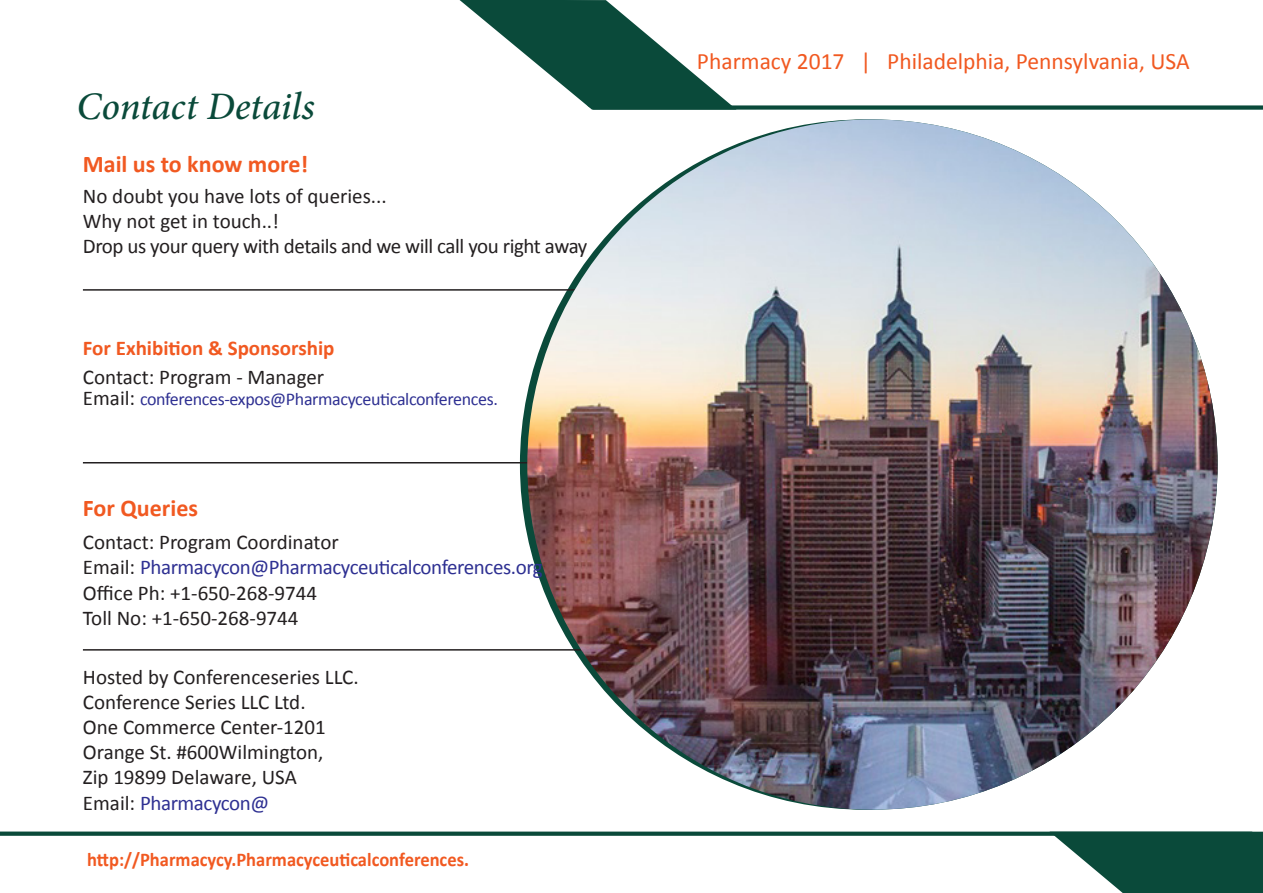
<style>
.page{position:relative;width:1263px;height:893px;background:#fff}
.page>*{position:absolute;margin:0;border:0;box-sizing:border-box;transform-origin:0 0}
.t1{font:italic 500 39px "Minion Pro";letter-spacing:-.005em;color:#0a4a3a}
.t2{font:700 24px "Calibri";color:#f15921}
.t3{font:23.55px "Calibri";color:#f15921}
.t4{font:21px "Calibri";color:#231f20}
.t5{font:21px/25.2px "Calibri";letter-spacing:-.02em;color:#2e3092}
.t6{font:21px "Calibri";letter-spacing:-.02em;color:#231f20}
.t7{font:700 21px "Calibri";color:#f15921}
.t8{font:700 19.5px "Calibri";color:#f15921;scale:.95 1}
.t9{font:18px "Calibri";letter-spacing:-.02em;color:#2e3092}
.s1{font-size:21px;color:#231f20}
.s2{color:#231f20}
</style>
<div class="page">
<svg style="left:460px;top:0;width:803px;height:110px"></svg>
<svg style="left:0;top:831px;width:1263px;height:62px"></svg>
<hr style="left:83px;top:289px;width:576px;height:2px;background:#231f20">
<hr style="left:83px;top:462px;width:489px;height:1px;background:#231f20">
<hr style="left:83px;top:649px;width:570px;height:2px;background:#231f20">
<img style="left:527px;top:119px;width:690px;height:691px;border-radius:345px">
<p class="t1" style="left:77px;top:80px;width:240px">Contact Details</p>
<p class="t2" style="left:83px;top:149px;width:227px">Mail us to know more!</p>
<p class="t4" style="left:83px;top:183px;width:305px">No doubt you have lots of queries...</p>
<p class="t4" style="left:83px;top:208px;width:198px">Why not get in touch..!</p>
<p class="t6" style="left:83px;top:233px;width:506px">Drop us your query with details and we will call you right away</p>
<p class="t7" style="left:83px;top:335px;width:253px">For Exhibition &amp; Sponsorship</p>
<p class="t4" style="left:83px;top:364px;width:243px">Contact: Program - Manager</p>
<p class="t9" style="left:83px;top:387px;width:417px"><span class="s1">Email:</span> conferences-expos@Pharmacyceuticalconferences.</p>
<p class="t2" style="left:83px;top:492px;width:117px">For Queries</p>
<p class="t4" style="left:83px;top:529px;width:257px">Contact: Program Coordinator</p>
<p class="t5" style="left:83px;top:555px;width:461px"><span class="s2">Email:</span> Pharmacycon@Pharmacyceuticalconferences.org<br><span class="s2">Office Ph: +1-650-268-9744</span></p>
<p class="t4" style="left:83px;top:605px;width:217px">Toll No: +1-650-268-9744</p>
<p class="t4" style="left:83px;top:663px;width:277px">Hosted by Conferenceseries LLC.</p>
<p class="t4" style="left:83px;top:689px;width:224px">Conference Series LLC Ltd.</p>
<p class="t4" style="left:83px;top:714px;width:244px">One Commerce Center-1201</p>
<p class="t4" style="left:83px;top:739px;width:242px">Orange St. #600Wilmington,</p>
<p class="t4" style="left:83px;top:764px;width:215px">Zip 19899 Delaware, USA</p>
<p class="t5" style="left:83px;top:790px;width:188px"><span class="s2">Email:</span> Pharmacycon@</p>
<p class="t8" style="left:87px;top:847px;width:403px">http://Pharmacycy.Pharmacyceuticalconferences.</p>
<p class="t3" style="left:697px;top:46px;width:494px">Pharmacy 2017 | Philadelphia, Pennsylvania, USA</p>
</div>
